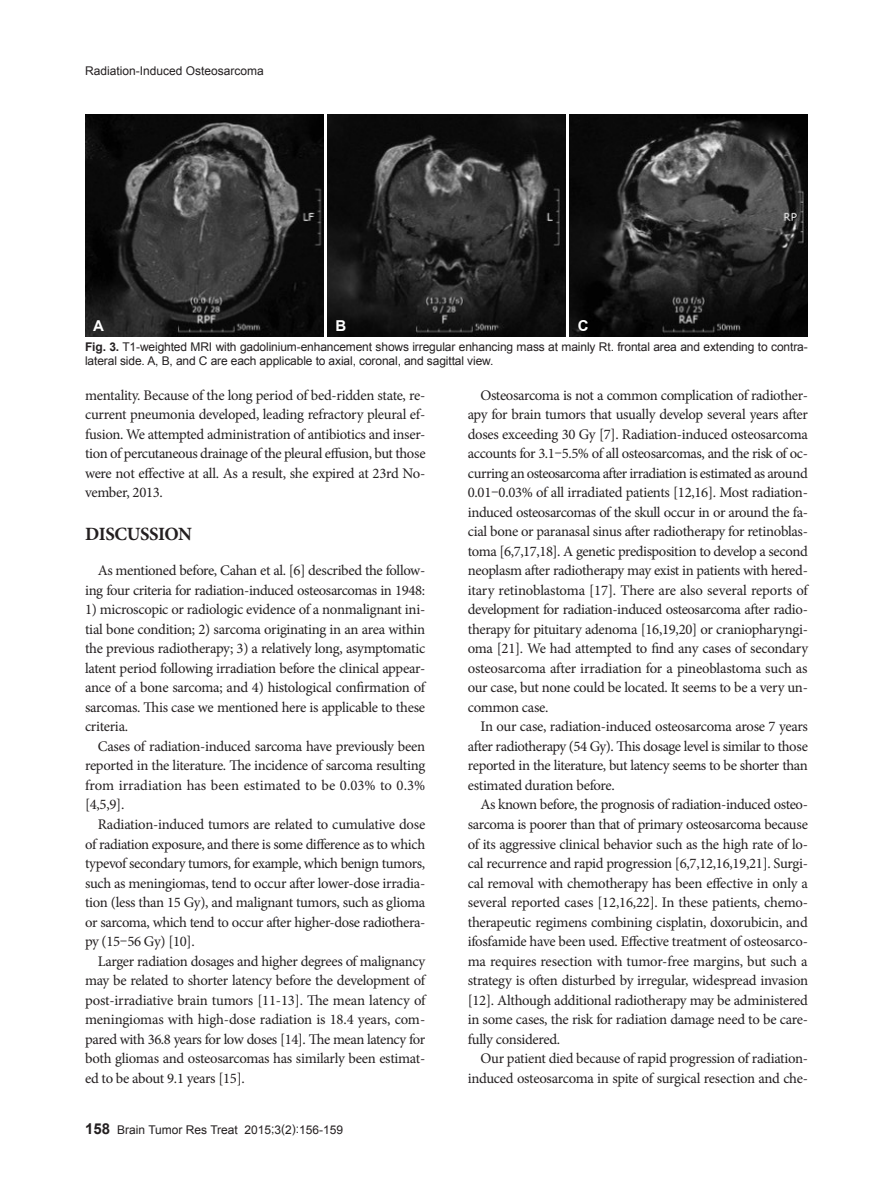
<style>
.page{position:relative;width:893px;height:1191px;background:#fff}
.page>*{position:absolute;margin:0;border:0;box-sizing:border-box;transform-origin:0 0}
.큰제목{font:700 18.75px "Minion Pro";letter-spacing:-.02em;color:#231f20}
.t1{font:700 15px "Arial";color:#fff}
.본문{font:14.7px/19.5px "Minion Pro";letter-spacing:-.025em;color:#231f20;text-align:justify}
.그림제목{font:12px/13.5px "Arial";letter-spacing:-.01em;color:#231f20}
.s1{font-weight:700}
.s2{font-weight:700;font-size:15px}
</style>
<div class="page">
<img style="left:85px;top:115px;width:238px;height:221px">
<img style="left:327px;top:115px;width:239px;height:221px">
<img style="left:570px;top:115px;width:238px;height:221px">
<p class="그림제목" style="left:85px;top:64px;width:180px">Radiation-Induced Osteosarcoma</p>
<p class="t1" style="left:93px;top:315px;width:12px">A</p>
<p class="t1" style="left:335px;top:315px;width:12px">B</p>
<p class="t1" style="left:578px;top:315px;width:12px">C</p>
<p class="그림제목" style="left:85px;top:340px;width:724px"><span class="s1">Fig. 3.</span> T1-weighted MRI with gadolinium-enhancement shows irregular enhancing mass at mainly Rt. frontal area and extending to contra&shy;lateral side. A, B, and C are each applicable to axial, coronal, and sagittal view.</p>
<p class="본문" style="left:85px;top:385px;width:342px">mentality. Because of the long period of bed-ridden state, re&shy;current pneumonia developed, leading refractory pleural ef&shy;fusion. We attempted administration of antibiotics and inser&shy;tion of percutaneous drainage of the pleural effusion, but those were not effective at all. As a result, she expired at 23rd No&shy;vember, 2013.</p>
<p class="큰제목" style="left:85px;top:520px;width:109px">DISCUSSION</p>
<p class="본문" style="left:85px;top:561px;width:342px;text-align:right">As mentioned before, Cahan et al. [6] described the follow&shy;ing four criteria for radiation-induced osteosarcomas in 1948:</p>
<p class="본문" style="left:85px;top:600px;width:342px">1) microscopic or radiologic evidence of a nonmalignant ini&shy;tial bone condition; 2) sarcoma originating in an area within the previous radiotherapy; 3) a relatively long, asymptomatic latent period following irradiation before the clinical appear&shy;ance of a bone sarcoma; and 4) histological confirmation of sarcomas. This case we mentioned here is applicable to these criteria.</p>
<p class="본문" style="left:85px;top:736px;width:342px;text-indent:13px">Cases of radiation-induced sarcoma have previously been reported in the literature. The incidence of sarcoma resulting from irradiation has been estimated to be 0.03% to 0.3% [4,5,9].</p>
<p class="본문" style="left:85px;top:814px;width:342px;text-indent:13px">Radiation-induced tumors are related to cumulative dose of radiation exposure, and there is some difference as to which typevof secondary tumors, for example, which benign tumors, such as meningiomas, tend to occur after lower-dose irradia&shy;tion (less than 15 Gy), and malignant tumors, such as glioma or sarcoma, which tend to occur after higher-dose radiothera&shy;py (15–56 Gy) [10].</p>
<p class="본문" style="left:85px;top:951px;width:342px;text-indent:13px">Larger radiation dosages and higher degrees of malignancy may be related to shorter latency before the development of post-irradiative brain tumors [11-13]. The mean latency of meningiomas with high-dose radiation is 18.4 years, com&shy;pared with 36.8 years for low doses [14]. The mean latency for both gliomas and osteosarcomas has similarly been estimat&shy;ed to be about 9.1 years [15].</p>
<p class="그림제목" style="left:85px;top:1122px;width:260px"><span class="s2">158</span> Brain Tumor Res Treat 2015;3(2):156-159</p>
<p class="본문" style="left:468px;top:385px;width:342px;text-indent:13px">Osteosarcoma is not a common complication of radiother&shy;apy for brain tumors that usually develop several years after doses exceeding 30 Gy [7]. Radiation-induced osteosarcoma accounts for 3.1–5.5% of all osteosarcomas, and the risk of oc&shy;curring an osteosarcoma after irradiation is estimated as around 0.01–0.03% of all irradiated patients [12,16]. Most radiation&shy;induced osteosarcomas of the skull occur in or around the fa&shy;cial bone or paranasal sinus after radiotherapy for retinoblas&shy;toma [6,7,17,18]. A genetic predisposition to develop a second neoplasm after radiotherapy may exist in patients with hered&shy;itary retinoblastoma [17]. There are also several reports of development for radiation-induced osteosarcoma after radio&shy;therapy for pituitary adenoma [16,19,20] or craniopharyngi&shy;oma [21]. We had attempted to find any cases of secondary osteosarcoma after irradiation for a pineoblastoma such as our case, but none could be located. It seems to be a very un&shy;common case.</p>
<p class="본문" style="left:468px;top:717px;width:342px;text-indent:13px">In our case, radiation-induced osteosarcoma arose 7 years after radiotherapy (54 Gy). This dosage level is similar to those reported in the literature, but latency seems to be shorter than estimated duration before.</p>
<p class="본문" style="left:468px;top:795px;width:342px;text-indent:13px">As known before, the prognosis of radiation-induced osteo&shy;sarcoma is poorer than that of primary osteosarcoma because of its aggressive clinical behavior such as the high rate of lo&shy;cal recurrence and rapid progression [6,7,12,16,19,21]. Surgi&shy;cal removal with chemotherapy has been effective in only a several reported cases [12,16,22]. In these patients, chemo&shy;therapeutic regimens combining cisplatin, doxorubicin, and ifosfamide have been used. Effective treatment of osteosarco&shy;ma requires resection with tumor-free margins, but such a strategy is often disturbed by irregular, widespread invasion [12]. Although additional radiotherapy may be administered in some cases, the risk for radiation damage need to be care&shy;fully considered.</p>
<p class="본문" style="left:468px;top:1048px;width:342px;text-align:right">Our patient died because of rapid progression of radiation&shy;induced osteosarcoma in spite of surgical resection and che-</p>
</div>
